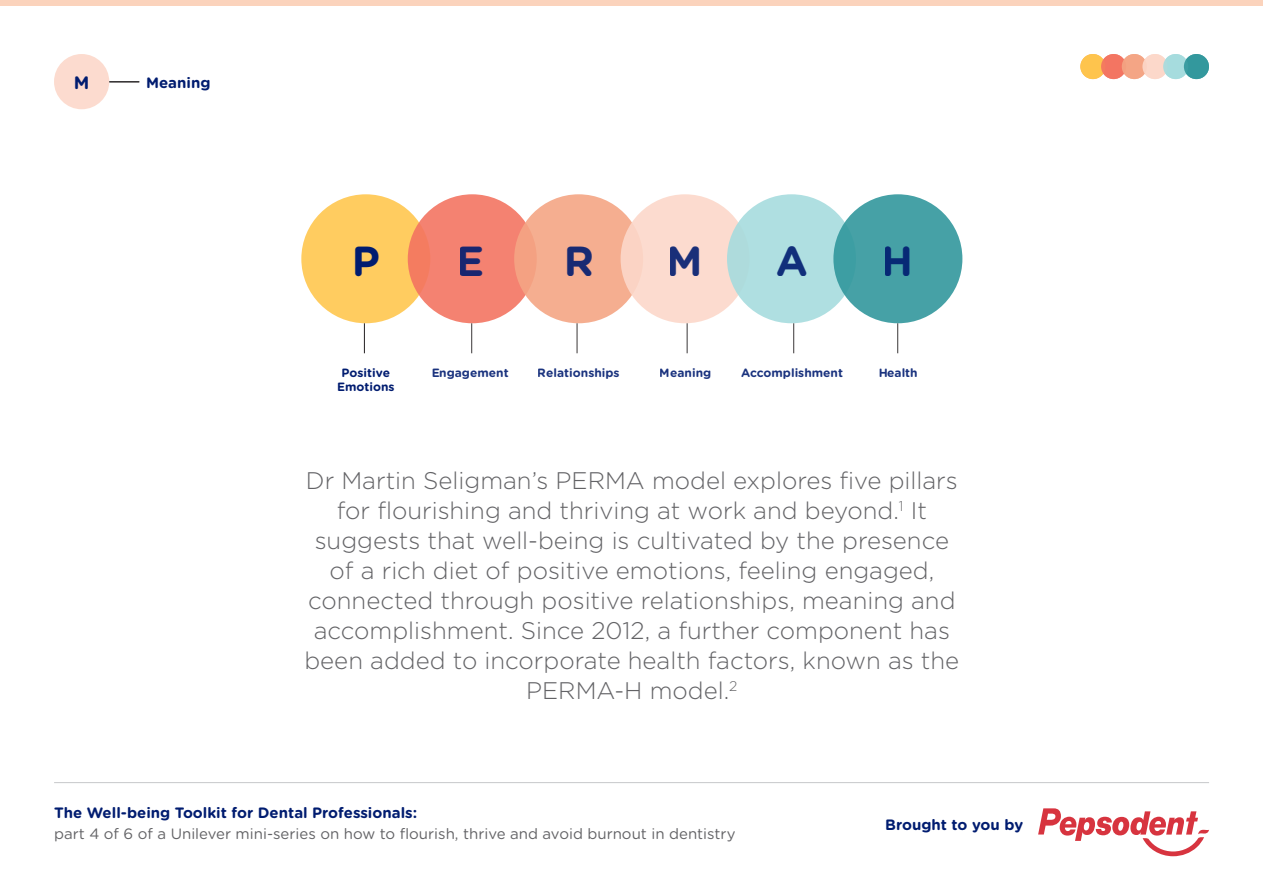
<style>
.page{position:relative;width:1263px;height:893px;background:#fff}
.page>*{position:absolute;margin:0;border:0;box-sizing:border-box;transform-origin:0 0}
.t1{font:700 42px "Gotham Rounded";color:#001c70}
.t2{font:300 24px/30px "Gotham HTF";color:#636366;text-align:center}
.t3{font:700 18px "Gotham Rounded";color:#001c70}
.t4{font:15px "Gotham Rounded";color:#636366}
.t5{font:700 15px "Gotham Rounded";color:#001c70}
.t6{font:700 12px "Gotham Rounded";color:#001c70}
</style>
<div class="page">
<hr style="left:54px;top:782px;width:1155px;height:1px;background:#c7c8ca">
<div style="left:54px;top:54px;width:55px;height:55px;background:#fcd8ca;border-radius:50%"></div>
<div style="left:0;top:0;width:1263px;height:6px;background:#fbd3bc"></div>
<hr style="left:109px;top:82px;width:30px;height:1px;background:#231f20">
<div style="left:1080px;top:54px;width:25px;height:25px;background:#ffc74f;border-radius:50%"></div>
<div style="left:1101px;top:54px;width:25px;height:25px;background:#f37461;border-radius:50%"></div>
<div style="left:1122px;top:54px;width:25px;height:25px;background:#f4a584;border-radius:50%"></div>
<div style="left:1142px;top:54px;width:25px;height:25px;background:#fcd8ca;border-radius:50%"></div>
<div style="left:1163px;top:54px;width:25px;height:25px;background:#a6dcde;border-radius:50%"></div>
<div style="left:1184px;top:54px;width:25px;height:25px;background:#31979c;border-radius:50%"></div>
<svg style="left:1038px;top:808px;width:171px;height:48px"></svg>
<div style="left:301px;top:194px;width:129px;height:129px;background:#ffcc60;border-radius:50%"></div>
<svg style="left:408px;top:194px;width:129px;height:129px;background:#f4826f"></svg>
<div style="left:514px;top:194px;width:129px;height:129px;background:linear-gradient(to bottom,#f5ae90,#f5ad8f);border-radius:50%"></div>
<div style="left:621px;top:194px;width:128px;height:129px;background:#fcd8ca;border-radius:50%"></div>
<div style="left:727px;top:194px;width:129px;height:129px;background:#afdfe1;border-radius:50%"></div>
<div style="left:833px;top:194px;width:129px;height:129px;background:#46a1a6;border-radius:50%"></div>
<hr style="left:364px;top:323px;width:1px;height:30px;background:#231f20">
<hr style="left:471px;top:323px;width:1px;height:30px;background:#231f20">
<hr style="left:577px;top:323px;width:1px;height:30px;background:#231f20">
<hr style="left:687px;top:323px;width:1px;height:30px;background:#231f20">
<hr style="left:793px;top:323px;width:1px;height:30px;background:#231f20">
<hr style="left:897px;top:323px;width:1px;height:30px;background:#231f20">
<p class="t3" style="left:74px;top:69px;width:17px">M</p>
<p class="t5" style="left:146px;top:71px;width:66px">Meaning</p>
<p class="t1" style="left:352px;top:230px;width:30px">P</p>
<p class="t6" style="left:342px;top:364px;width:50px">Positive</p>
<p class="t6" style="left:337px;top:378px;width:59px">Emotions</p>
<h1 class="t1" style="left:457px;top:230px;width:30px">E</h1>
<h1 class="t1" style="left:563px;top:230px;width:32px">R</h1>
<h1 class="t1" style="left:667px;top:230px;width:38px">M</h1>
<h1 class="t1" style="left:775px;top:230px;width:34px">A</h1>
<h1 class="t1" style="left:882px;top:230px;width:33px">H</h1>
<p class="t6" style="left:431px;top:364px;width:79px">Engagement</p>
<p class="t6" style="left:538px;top:364px;width:83px">Relationships</p>
<p class="t6" style="left:660px;top:364px;width:53px">Meaning</p>
<p class="t6" style="left:741px;top:364px;width:103px">Accomplishment</p>
<p class="t6" style="left:878px;top:364px;width:41px">Health</p>
<p class="t2" style="left:304px;top:465px;width:656px">Dr Martin Seligman’s PERMA model explores five pillars for flourishing and thriving at work and beyond.<sup>1</sup> It suggests that well-being is cultivated by the presence of a rich diet of positive emotions, feeling engaged, connected through positive relationships, meaning and accomplishment. Since 2012, a further component has been added to incorporate health factors, known as the PERMA-H model.<sup>2</sup></p>
<p class="t5" style="left:54px;top:802px;width:365px">The Well-being Toolkit for Dental Professionals:</p>
<p class="t4" style="left:54px;top:824px;width:683px">part 4 of 6 of a Unilever mini-series on how to flourish, thrive and avoid burnout in dentistry</p>
<p class="t5" style="left:885px;top:813px;width:139px">Brought to you by</p>
</div>
